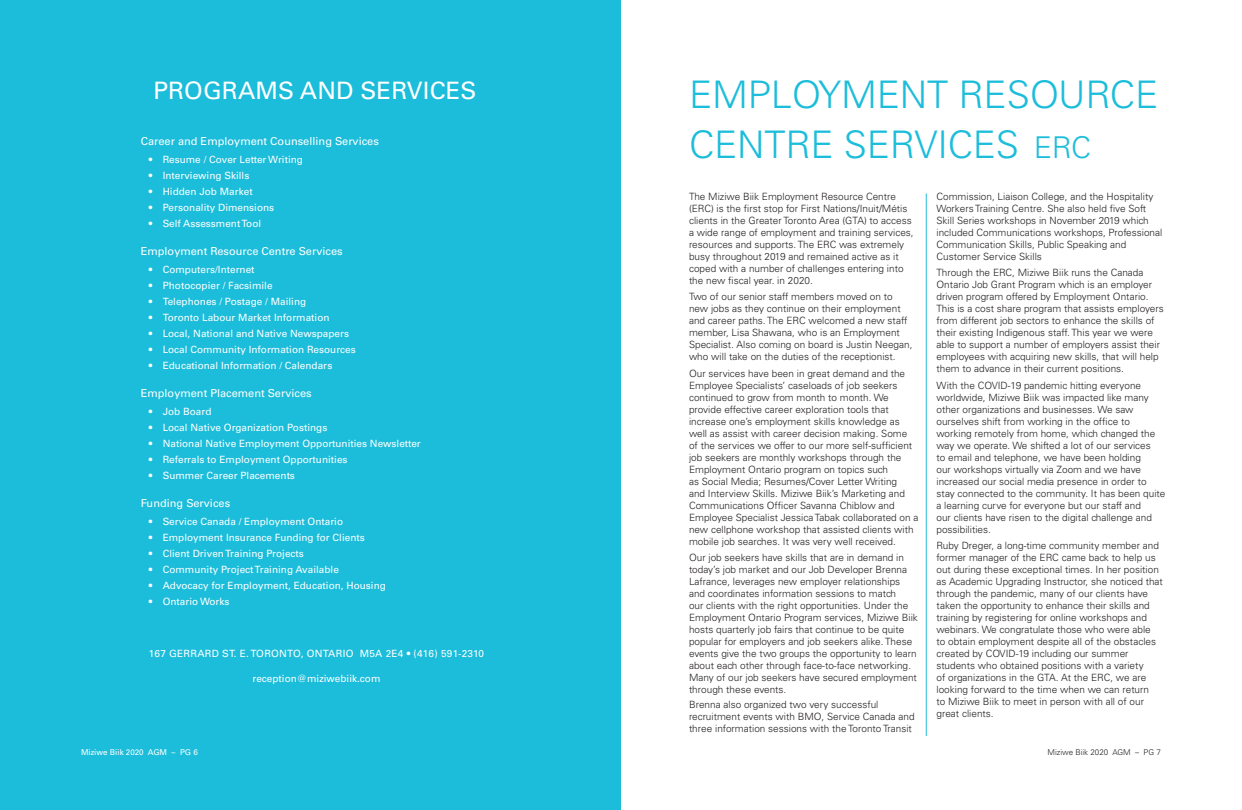
<style>
.page{position:relative;width:1242px;height:810px;background:#fff}
.page>*{position:absolute;margin:0;border:0;box-sizing:border-box;transform-origin:0 0}
.t1{font:300 38px/50px "Univers";letter-spacing:-.005em;color:#1cbdda}
.t2{font:24px "Univers";letter-spacing:.005em;color:#fff}
.t3{font:11px "Univers";color:#fff}
.t4{font:300 10px/12px "Univers";color:#231f20}
.t5{font:10px "Univers";color:#fff}
.t6{font:10px "Univers";letter-spacing:.025em;color:#fff}
.t7{font:8px "Univers";color:#fff}
.t8{font:300 8px "Univers";color:#231f20}
.s1{font-size:30px}
</style>
<div class="page">
<div style="left:0;top:0;width:621px;height:810px;background:#1cbdda"></div>
<hr style="left:926px;top:193px;width:1px;height:543px;background:#1cbdda">
<p class="t2" style="left:153px;top:76px;width:325px">PROGRAMS AND SERVICES</p>
<p class="t1" style="left:689px;top:69px;width:471px">EMPLOYMENT RESOURCE<br>CENTRE SERVICES <span class="s1">ERC</span></p>
<p class="t3" style="left:141px;top:135px;width:240px">Career and Employment Counselling Services</p>
<p class="t5" style="left:149px;top:154px;width:156px">• Resume / Cover Letter Writing</p>
<p class="t5" style="left:149px;top:170px;width:102px">• Interviewing Skills</p>
<p class="t5" style="left:149px;top:186px;width:106px">• Hidden Job Market</p>
<p class="t5" style="left:149px;top:202px;width:127px">• Personality Dimensions</p>
<p class="t5" style="left:149px;top:218px;width:114px">• Self Assessment Tool</p>
<p class="t3" style="left:141px;top:245px;width:203px">Employment Resource Centre Services</p>
<p class="t5" style="left:149px;top:264px;width:107px">• Computers/Internet</p>
<p class="t5" style="left:149px;top:280px;width:125px">• Photocopier / Facsimile</p>
<p class="t5" style="left:149px;top:296px;width:159px">• Telephones / Postage / Mailing</p>
<p class="t5" style="left:149px;top:312px;width:182px">• Toronto Labour Market Information</p>
<p class="t5" style="left:149px;top:328px;width:202px">• Local, National and Native Newspapers</p>
<p class="t5" style="left:149px;top:344px;width:209px">• Local Community Information Resources</p>
<p class="t5" style="left:149px;top:360px;width:185px">• Educational Information / Calendars</p>
<p class="t3" style="left:141px;top:387px;width:172px">Employment Placement Services</p>
<p class="t5" style="left:149px;top:406px;width:64px">• Job Board</p>
<p class="t5" style="left:149px;top:422px;width:180px">• Local Native Organization Postings</p>
<p class="t5" style="left:149px;top:438px;width:274px">• National Native Employment Opportunities Newsletter</p>
<p class="t5" style="left:149px;top:454px;width:200px">• Referrals to Employment Opportunities</p>
<p class="t5" style="left:149px;top:470px;width:148px">• Summer Career Placements</p>
<p class="t3" style="left:141px;top:497px;width:91px">Funding Services</p>
<p class="t5" style="left:149px;top:516px;width:196px">• Service Canada / Employment Ontario</p>
<p class="t5" style="left:149px;top:532px;width:218px">• Employment Insurance Funding for Clients</p>
<p class="t5" style="left:149px;top:548px;width:157px">• Client Driven Training Projects</p>
<p class="t5" style="left:149px;top:564px;width:192px">• Community Project Training Available</p>
<p class="t5" style="left:149px;top:580px;width:239px">• Advocacy for Employment, Education, Housing</p>
<p class="t5" style="left:149px;top:596px;width:82px">• Ontario Works</p>
<p class="t4" style="left:689px;top:190px;width:226px">The Miziwe Biik Employment Resource Centre (ERC) is the first stop for First Nations/Inuit/Métis clients in the Greater Toronto Area (GTA) to access a wide range of employment and training services, resources and supports. The ERC was extremely busy throughout 2019 and remained active as it coped with a number of challenges entering into the new fiscal year. in 2020.</p>
<p class="t4" style="left:689px;top:291px;width:225px">Two of our senior staff members moved on to new jobs as they continue on their employment and career paths. The ERC welcomed a new staff member, Lisa Shawana, who is an Employment Specialist. Also coming on board is Justin Neegan, who will take on the duties of the receptionist.</p>
<p class="t4" style="left:689px;top:367px;width:231px">Our services have been in great demand and the Employee Specialists’ caseloads of job seekers continued to grow from month to month. We provide effective career exploration tools that increase one’s employment skills knowledge as well as assist with career decision making. Some of the services we offer to our more self-sufficient job seekers are monthly workshops through the Employment Ontario program on topics such<br>as Social Media; Resumes/Cover Letter Writing<br>and Interview Skills. Miziwe Biik’s Marketing and Communications Officer Savanna Chiblow and Employee Specialist Jessica Tabak collaborated on a new cellphone workshop that assisted clients with mobile job searches. It was very well received.</p>
<p class="t4" style="left:689px;top:552px;width:230px">Our job seekers have skills that are in demand in today’s job market and our Job Developer Brenna Lafrance, leverages new employer relationships and coordinates information sessions to match<br>our clients with the right opportunities. Under the Employment Ontario Program services, Miziwe Biik hosts quarterly job fairs that continue to be quite popular for employers and job seekers alike. These events give the two groups the opportunity to learn about each other through face-to-face networking.<br>Many of our job seekers have secured employment through these events.</p>
<p class="t4" style="left:689px;top:699px;width:227px">Brenna also organized two very successful recruitment events with BMO, Service Canada and three information sessions with the Toronto Transit</p>
<p class="t4" style="left:936px;top:190px;width:227px">Commission, Liaison College, and the Hospitality Workers Training Centre. She also held five Soft Skill Series workshops in November 2019 which included Communications workshops, Professional Communication Skills, Public Speaking and Customer Service Skills</p>
<p class="t4" style="left:936px;top:267px;width:229px">Through the ERC, Miziwe Biik runs the Canada Ontario Job Grant Program which is an employer driven program offered by Employment Ontario.<br>This is a cost share program that assists employers from different job sectors to enhance the skills of their existing Indigenous staff. This year we were able to support a number of employers assist their employees with acquiring new skills, that will help them to advance in their current positions.</p>
<p class="t4" style="left:936px;top:379px;width:230px">With the COVID-19 pandemic hitting everyone worldwide, Miziwe Biik was impacted like many other organizations and businesses. We saw ourselves shift from working in the office to working remotely from home, which changed the way we operate. We shifted a lot of our services<br>to email and telephone, we have been holding<br>our workshops virtually via Zoom and we have increased our social media presence in order to stay connected to the community. It has been quite a learning curve for everyone but our staff and<br>our clients have risen to the digital challenge and possibilities.</p>
<p class="t4" style="left:936px;top:540px;width:228px">Ruby Dreger, a long-time community member and former manager of the ERC came back to help us out during these exceptional times. In her position as Academic Upgrading Instructor, she noticed that through the pandemic, many of our clients have taken the opportunity to enhance their skills and training by registering for online workshops and webinars. We congratulate those who were able<br>to obtain employment despite all of the obstacles created by COVID-19 including our summer students who obtained positions with a variety<br>of organizations in the GTA. At the ERC, we are looking forward to the time when we can return<br>to Miziwe Biik to meet in person with all of our great clients.</p>
<p class="t6" style="left:149px;top:648px;width:337px">167 GERRARD ST. E. TORONTO, ONTARIO M5A 2E4 • (416) 591-2310</p>
<p class="t5" style="left:253px;top:673px;width:129px">reception@miziwebiik.com</p>
<p class="t7" style="left:81px;top:747px;width:118px">Miziwe Biik 2020 AGM – PG 6</p>
<p class="t8" style="left:1048px;top:747px;width:115px">Miziwe Biik 2020 AGM – PG 7</p>
</div>
